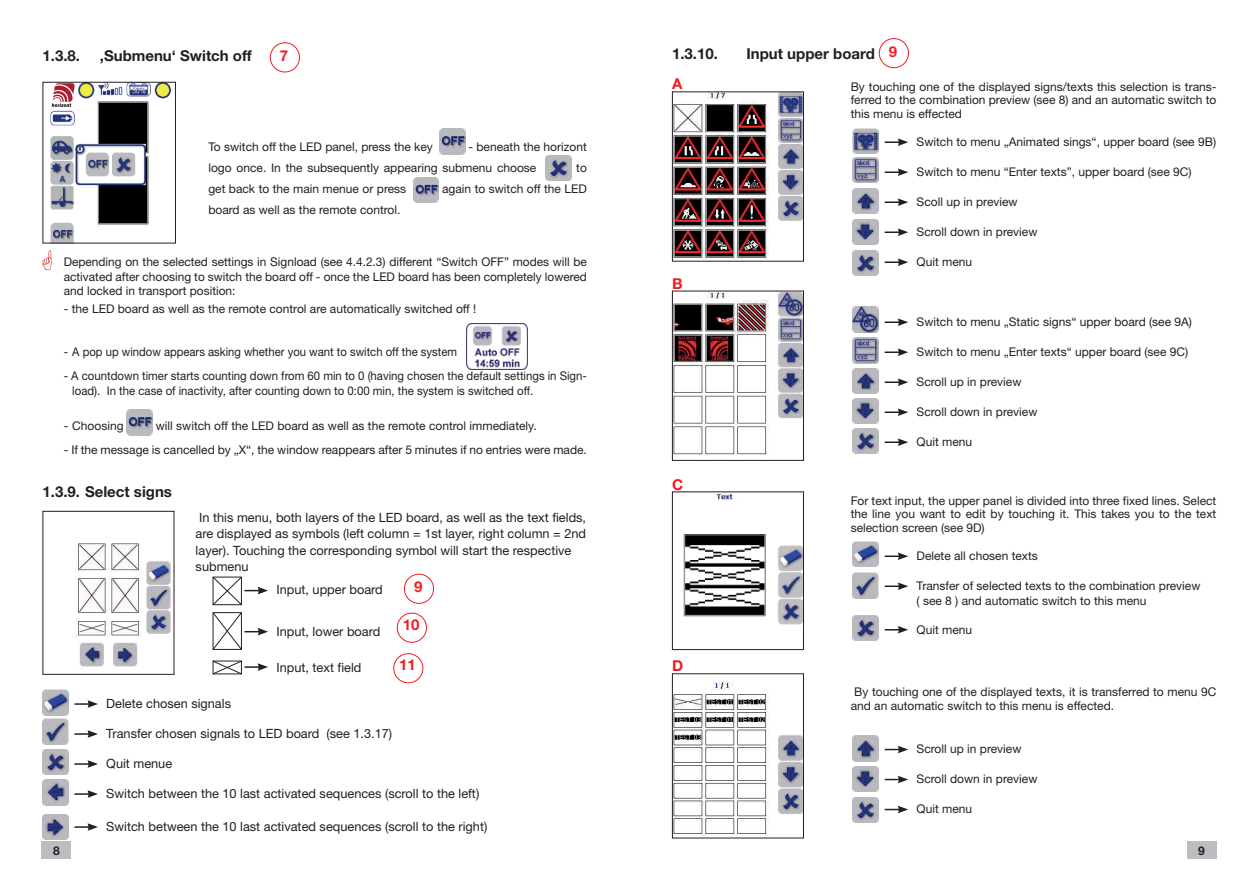
<style>
.page{position:relative;width:1259px;height:893px;background:#fff}
.page>*{position:absolute;margin:0;border:0;box-sizing:border-box;transform-origin:0 0}
.t1{font:700 15px "Helvetica Neue LT";color:#231f20}
.t2{font:700 15px "Helvetica Neue LT";color:#ee1d23}
.t3{font:12.75px/16.5px "Helvetica Neue LT";color:#231f20}
.t4{font:12px/13.5px "Helvetica Neue LT";color:#231f20}
.t5{font:12px/15px "Helvetica Neue LT";color:#231f20;scale:.95 1}
.t6{font:12px "Helvetica Neue LT";color:#231f20;scale:.94 1}
.t7{font:700 12px "Helvetica Neue";color:#231f20}
</style>
<div class="page">
<div style="left:41px;top:842px;width:30px;height:17px;background:#bcbdc0"></div>
<div style="left:1186px;top:842px;width:30px;height:17px;background:#bcbdc0"></div>
<div style="left:270px;top:43px;width:30px;height:29px;border:1px solid #ee1d23;border-radius:50%"></div>
<img style="left:51px;top:84px;width:119px;height:157px">
<div style="left:51px;top:82px;width:24px;height:26px;background:#fff"></div>
<svg style="left:52px;top:84px;width:23px;height:23px"></svg>
<div style="left:43px;top:82px;width:133px;height:161px;border:1px solid #231f20"></div>
<img style="left:439px;top:129px;width:26px;height:25px">
<img style="left:546px;top:155px;width:25px;height:26px">
<img style="left:413px;top:177px;width:26px;height:26px">
<svg style="left:43px;top:250px;width:9px;height:20px"></svg>
<img style="left:466px;top:323px;width:61px;height:46px">
<img style="left:127px;top:410px;width:25px;height:25px">
<img style="left:78px;top:543px;width:93px;height:124px">
<div style="left:43px;top:511px;width:131px;height:164px;border:1px solid #231f20"></div>
<svg style="left:212px;top:576px;width:56px;height:30px"></svg>
<div style="left:404px;top:574px;width:30px;height:30px;border:1px solid #ee1d23;border-radius:50%"></div>
<svg style="left:212px;top:612px;width:56px;height:38px"></svg>
<div style="left:397px;top:613px;width:30px;height:30px;border:1px solid #ee1d23;border-radius:50%"></div>
<svg style="left:212px;top:660px;width:56px;height:15px"></svg>
<div style="left:393px;top:653px;width:30px;height:30px;border:1px solid #ee1d23;border-radius:50%"></div>
<img style="left:43px;top:690px;width:25px;height:25px">
<svg style="left:74px;top:700px;width:24px;height:8px"></svg>
<img style="left:43px;top:719px;width:25px;height:25px">
<svg style="left:74px;top:730px;width:24px;height:8px"></svg>
<img style="left:43px;top:749px;width:25px;height:26px">
<svg style="left:74px;top:760px;width:24px;height:8px"></svg>
<img style="left:43px;top:779px;width:25px;height:26px">
<svg style="left:74px;top:790px;width:24px;height:8px"></svg>
<img style="left:43px;top:814px;width:25px;height:26px">
<svg style="left:74px;top:823px;width:24px;height:8px"></svg>
<div style="left:879px;top:38px;width:29px;height:30px;border:1px solid #ee1d23;border-radius:50%"></div>
<img style="left:674px;top:93px;width:128px;height:166px">
<div style="left:672px;top:91px;width:132px;height:171px;border:1px solid #231f20"></div>
<img style="left:853px;top:128px;width:25px;height:26px">
<svg style="left:884px;top:138px;width:24px;height:8px"></svg>
<img style="left:853px;top:157px;width:25px;height:26px">
<svg style="left:884px;top:168px;width:24px;height:8px"></svg>
<img style="left:853px;top:188px;width:25px;height:26px">
<svg style="left:884px;top:198px;width:24px;height:8px"></svg>
<img style="left:853px;top:219px;width:25px;height:26px">
<svg style="left:884px;top:228px;width:24px;height:8px"></svg>
<img style="left:853px;top:250px;width:25px;height:26px">
<svg style="left:884px;top:258px;width:24px;height:8px"></svg>
<img style="left:674px;top:293px;width:128px;height:162px">
<div style="left:672px;top:291px;width:132px;height:170px;border:1px solid #231f20"></div>
<img style="left:853px;top:307px;width:25px;height:25px">
<svg style="left:884px;top:318px;width:24px;height:8px"></svg>
<img style="left:853px;top:338px;width:25px;height:25px">
<svg style="left:884px;top:348px;width:24px;height:8px"></svg>
<img style="left:853px;top:368px;width:25px;height:26px">
<svg style="left:884px;top:378px;width:24px;height:8px"></svg>
<img style="left:853px;top:398px;width:25px;height:26px">
<svg style="left:884px;top:408px;width:24px;height:8px"></svg>
<img style="left:853px;top:428px;width:25px;height:26px">
<svg style="left:884px;top:438px;width:24px;height:8px"></svg>
<img style="left:683px;top:494px;width:119px;height:131px">
<div style="left:672px;top:491px;width:132px;height:159px;border:1px solid #231f20"></div>
<img style="left:853px;top:541px;width:25px;height:26px">
<svg style="left:884px;top:552px;width:24px;height:8px"></svg>
<img style="left:853px;top:572px;width:25px;height:26px">
<svg style="left:884px;top:582px;width:24px;height:8px"></svg>
<img style="left:853px;top:615px;width:25px;height:26px">
<svg style="left:884px;top:626px;width:24px;height:8px"></svg>
<img style="left:674px;top:681px;width:128px;height:154px">
<div style="left:672px;top:673px;width:132px;height:165px;border:1px solid #231f20"></div>
<img style="left:853px;top:736px;width:25px;height:25px">
<svg style="left:884px;top:746px;width:24px;height:7px"></svg>
<img style="left:853px;top:766px;width:25px;height:25px">
<svg style="left:884px;top:776px;width:24px;height:7px"></svg>
<img style="left:853px;top:797px;width:25px;height:26px">
<svg style="left:884px;top:806px;width:24px;height:7px"></svg>
<p class="t1" style="left:43px;top:47px;width:39px">1.3.8.</p>
<p class="t1" style="left:100px;top:47px;width:153px">,Submenu‘ Switch off</p>
<p class="t2" style="left:280px;top:46px;width:10px">7</p>
<p class="t4" style="left:208px;top:140px;width:226px">To switch off the LED panel, press the key</p>
<p class="t4" style="left:208px;top:136px;width:380px;line-height:21px;text-indent:260px">- beneath the horizont logo once. In the subsequently appearing submenu choose</p>
<p class="t4" style="left:576px;top:161px;width:12px">to</p>
<p class="t4" style="left:208px;top:182px;width:199px">get back to the main menue or press</p>
<p class="t4" style="left:442px;top:182px;width:146px">again to switch off the LED</p>
<p class="t4" style="left:208px;top:203px;width:194px">board as well as the remote control.</p>
<p class="t4" style="left:64px;top:255px;width:525px;line-height:14.4px;text-align:justify">Depending on the selected settings in Signload (see 4.4.2.3) different “Switch OFF” modes will be activated after choosing to switch the board off - once the LED board has been completely lowered and locked in transport position:</p>
<p class="t4" style="left:64px;top:302px;width:414px">- the LED board as well as the remote control are automatically switched off !</p>
<p class="t6" style="left:64px;top:345px;width:420px">- A pop up window appears asking whether you want to switch off the system</p>
<p class="t5" style="left:72px;top:368px;width:543px;text-indent:-9px">- A countdown timer starts counting down from 60 min to 0 (having chosen the default settings in Sign&shy;load). In the case of inactivity, after counting down to 0:00 min, the system is switched off.</p>
<p class="t4" style="left:64px;top:419px;width:61px">- Choosing</p>
<p class="t4" style="left:156px;top:419px;width:382px">will switch off the LED board as well as the remote control immediately.</p>
<p class="t4" style="left:64px;top:442px;width:524px">- If the message is cancelled by „X“, the window reappears after 5 minutes if no entries were made.</p>
<p class="t1" style="left:43px;top:482px;width:131px">1.3.9. Select signs</p>
<p class="t3" style="left:196px;top:509px;width:392px">In this menu, both layers of the LED board, as well as the text fields, are displayed as symbols (left column = 1st layer, right column = 2nd layer). Touching the corresponding symbol will start the respective submenu</p>
<p class="t3" style="left:276px;top:581px;width:108px">Input, upper board</p>
<p class="t2" style="left:414px;top:578px;width:10px">9</p>
<p class="t3" style="left:276px;top:622px;width:105px">Input, lower board</p>
<p class="t2" style="left:403px;top:615px;width:18px">10</p>
<p class="t3" style="left:276px;top:659px;width:87px">Input, text field</p>
<p class="t2" style="left:399px;top:656px;width:18px">11</p>
<p class="t3" style="left:106px;top:695px;width:126px">Delete chosen signals</p>
<p class="t3" style="left:106px;top:725px;width:287px">Transfer chosen signals to LED board (see 1.3.17)</p>
<p class="t3" style="left:106px;top:755px;width:67px">Quit menue</p>
<p class="t3" style="left:106px;top:785px;width:374px">Switch between the 10 last activated sequences (scroll to the left)</p>
<p class="t3" style="left:106px;top:818px;width:382px">Switch between the 10 last activated sequences (scroll to the right)</p>
<p class="t1" style="left:672px;top:44px;width:47px">1.3.10.</p>
<p class="t1" style="left:746px;top:44px;width:152px">Input upper board <sup>9</sup></p>
<p class="t2" style="left:672px;top:74px;width:12px">A</p>
<p class="t4" style="left:850px;top:79px;width:367px;text-align:justify">By touching one of the displayed signs/texts this selection is trans&shy;ferred to the combination preview (see 8) and an automatic switch to this menu is effected</p>
<p class="t4" style="left:916px;top:135px;width:301px">Switch to menu „Animated sings“, upper board (see 9B)</p>
<p class="t4" style="left:916px;top:165px;width:276px">Switch to menu “Enter texts”, upper board (see 9C)</p>
<p class="t4" style="left:916px;top:195px;width:103px">Scoll up in preview</p>
<p class="t4" style="left:916px;top:225px;width:122px">Scroll down in preview</p>
<p class="t4" style="left:916px;top:255px;width:57px">Quit menu</p>
<p class="t2" style="left:672px;top:275px;width:12px">B</p>
<p class="t4" style="left:916px;top:315px;width:277px">Switch to menu „Static signs“ upper board (see 9A)</p>
<p class="t4" style="left:916px;top:345px;width:273px">Switch to menu „Enter texts“ upper board (see 9C)</p>
<p class="t4" style="left:916px;top:375px;width:106px">Scroll up in preview</p>
<p class="t4" style="left:916px;top:405px;width:122px">Scroll down in preview</p>
<p class="t4" style="left:916px;top:435px;width:57px">Quit menu</p>
<p class="t2" style="left:672px;top:475px;width:13px">C</p>
<p class="t4" style="left:850px;top:493px;width:367px;text-align:justify">For text input, the upper panel is divided into three fixed lines. Select the line you want to edit by touching it. This takes you to the text selection screen (see 9D)</p>
<p class="t4" style="left:916px;top:549px;width:123px">Delete all chosen texts</p>
<p class="t4" style="left:916px;top:578px;width:285px;line-height:15px">Transfer of selected texts to the combination preview ( see 8 ) and automatic switch to this menu</p>
<p class="t4" style="left:916px;top:622px;width:57px">Quit menu</p>
<p class="t2" style="left:672px;top:656px;width:13px">D</p>
<p class="t4" style="left:850px;top:685px;width:367px;text-indent:4px">By touching one of the displayed texts, it is transferred to menu 9C and an automatic switch to this menu is effected.</p>
<p class="t4" style="left:916px;top:742px;width:106px">Scroll up in preview</p>
<p class="t4" style="left:916px;top:772px;width:122px">Scroll down in preview</p>
<p class="t4" style="left:916px;top:802px;width:57px">Quit menu</p>
<p class="t7" style="left:53px;top:843px;width:8px">8</p>
<p class="t7" style="left:1198px;top:843px;width:8px">9</p>
</div>
